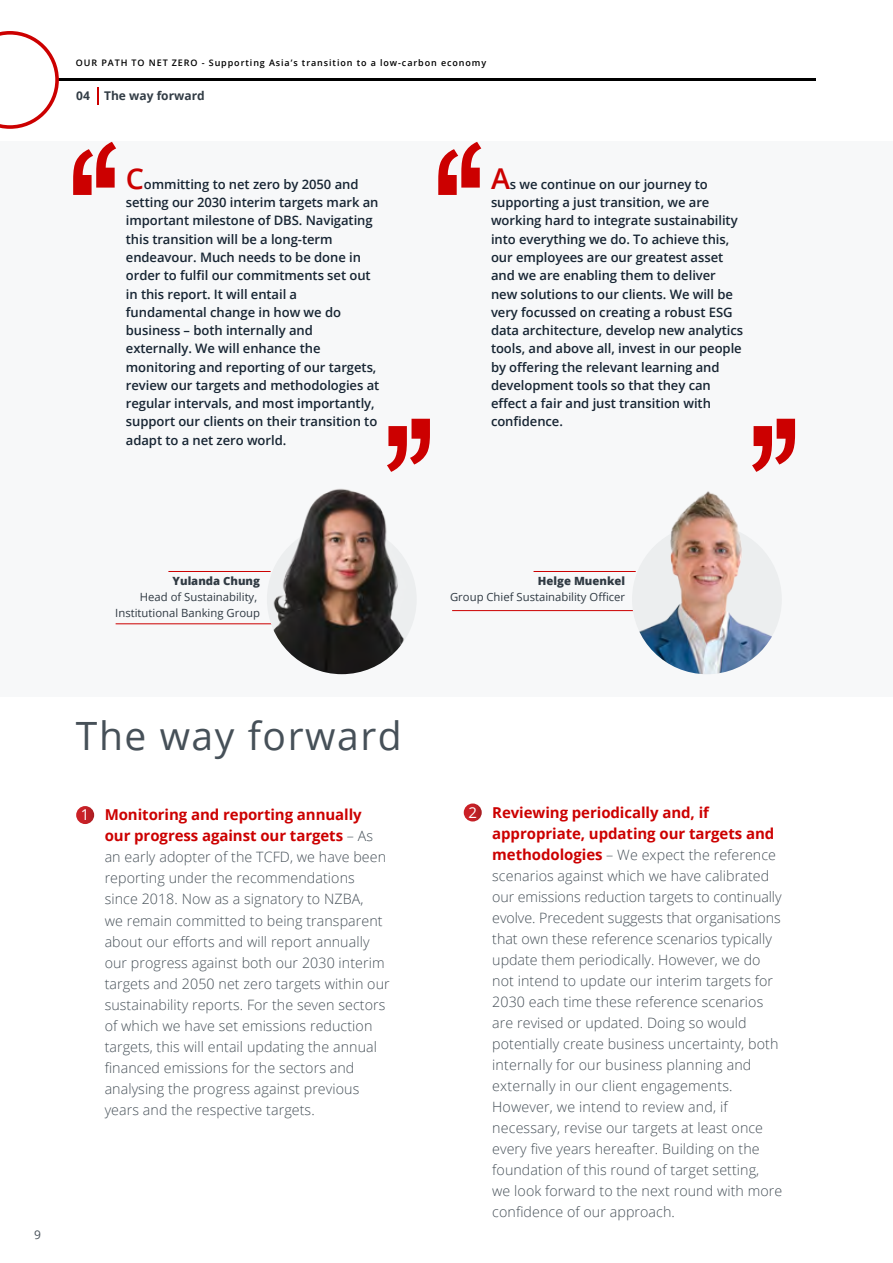
<style>
.page{position:relative;width:893px;height:1263px;background:#fff}
.page>*{position:absolute;margin:0;border:0;box-sizing:border-box;transform-origin:0 0}
.t1{font:39px "Open Sans";letter-spacing:.04em;color:#465058}
.t2{font:700 15px/21px "Open Sans";letter-spacing:-.005em;color:#c00}
.t3{font:15px "Open Sans";color:#fff}
.t4{font:300 14.25px/21px "Open Sans";letter-spacing:.005em;color:#465058}
.t5{font:600 13.05px/18.3px "Open Sans";letter-spacing:-.005em;color:#172533}
.t6{font:700 12px "Open Sans";color:#323c45}
.t7{font:12px "Open Sans";color:#465058}
.t8{font:11.25px/15.8px "Open Sans";color:#303a43;text-align:right}
.t9{font:800 11.25px "Open Sans";color:#303a43}
.t10{font:600 9px "Open Sans";letter-spacing:.1em;color:#000}
.s1{font-size:28.65px;color:#c00}
.s2{font-weight:300;font-size:14.25px;color:#465058}
.s3{font-weight:700;font-size:15px;color:#c00}
</style>
<div class="page">
<div style="left:0;top:142px;width:893px;height:555px;background:#f7f8f9"></div>
<svg style="left:97px;top:87px;width:1px;height:18px"></svg>
<hr style="left:59px;top:79px;width:757px;height:2px;background:#000">
<svg style="left:0;top:31px;width:59px;height:98px"></svg>
<svg style="left:76px;top:806px;width:18px;height:18px"></svg>
<svg style="left:464px;top:803px;width:18px;height:18px"></svg>
<hr style="left:116px;top:623px;width:182px;height:1px;background:#c00">
<hr style="left:168px;top:571px;width:103px;height:1px;background:#c00">
<svg style="left:387px;top:419px;width:43px;height:53px"></svg>
<svg style="left:73px;top:142px;width:43px;height:53px"></svg>
<img style="left:267px;top:477px;width:150px;height:197px;border-radius:75px">
<hr style="left:452px;top:610px;width:211px;height:1px;background:#c00">
<hr style="left:534px;top:571px;width:102px;height:1px;background:#c00">
<svg style="left:752px;top:419px;width:43px;height:53px"></svg>
<svg style="left:438px;top:142px;width:43px;height:53px"></svg>
<img style="left:632px;top:458px;width:150px;height:216px;border-radius:75px">
<p class="t10" style="left:76px;top:57px;width:412px">OUR PATH TO NET ZERO - Supporting Asia’s transition to a low-carbon economy</p>
<p class="t6" style="left:76px;top:87px;width:130px">04 The way forward</p>
<p class="t5" style="left:126px;top:175px;width:255px"><span class="s1">C</span>ommitting to net zero by 2050 and setting our 2030 interim targets mark an important milestone of DBS. Navigating this transition will be a long-term endeavour. Much needs to be done in order to fulfil our commitments set out in this report. It will entail a fundamental change in how we do business – both internally and externally. We will enhance the monitoring and reporting of our targets, review our targets and methodologies at regular intervals, and most importantly, support our clients on their transition to adapt to a net zero world.</p>
<p class="t5" style="left:491px;top:175px;width:254px"><span class="s1">A</span>s we continue on our journey to supporting a just transition, we are working hard to integrate sustainability into everything we do. To achieve this, our employees are our greatest asset and we are enabling them to deliver new solutions to our clients. We will be very focussed on creating a robust ESG data architecture, develop new analytics tools, and above all, invest in our people by offering the relevant learning and development tools so that they can effect a fair and just transition with confidence.</p>
<p class="t9" style="left:173px;top:572px;width:89px">Yulanda Chung</p>
<p class="t8" style="left:115px;top:589px;width:146px">Head of Sustainability,<br>Institutional Banking Group</p>
<p class="t9" style="left:538px;top:572px;width:89px">Helge Muenkel</p>
<p class="t8" style="left:450px;top:589px;width:177px">Group Chief Sustainability Officer</p>
<p class="t7" style="left:34px;top:1227px;width:8px">9</p>
<h1 class="t1" style="left:76px;top:709px;width:327px">The way forward</h1>
<p class="t3" style="left:81px;top:805px;width:10px">1</p>
<p class="t3" style="left:468px;top:802px;width:10px">2</p>
<p class="t2" style="left:105px;top:804px;width:270px">Monitoring and reporting annually our progress against our targets <span class="s2">– As</span></p>
<p class="t4" style="left:105px;top:846px;width:287px">an early adopter of the TCFD, we have been reporting under the recommendations since 2018. Now as a signatory to NZBA,<br>we remain committed to being transparent about our efforts and will report annually our progress against both our 2030 interim targets and 2050 net zero targets within our sustainability reports. For the seven sectors of which we have set emissions reduction targets, this will entail updating the annual financed emissions for the sectors and analysing the progress against previous years and the respective targets.</p>
<p class="t2" style="left:492px;top:801px;width:284px">Reviewing periodically and, if appropriate, updating our targets and</p>
<p class="t4" style="left:492px;top:844px;width:292px"><span class="s3">methodologies</span> – We expect the reference scenarios against which we have calibrated our emissions reduction targets to continually evolve. Precedent suggests that organisations that own these reference scenarios typically update them periodically. However, we do not intend to update our interim targets for 2030 each time these reference scenarios are revised or updated. Doing so would potentially create business uncertainty, both internally for our business planning and externally in our client engagements.<br>However, we intend to review and, if necessary, revise our targets at least once every five years hereafter. Building on the foundation of this round of target setting,<br>we look forward to the next round with more confidence of our approach.</p>
</div>
